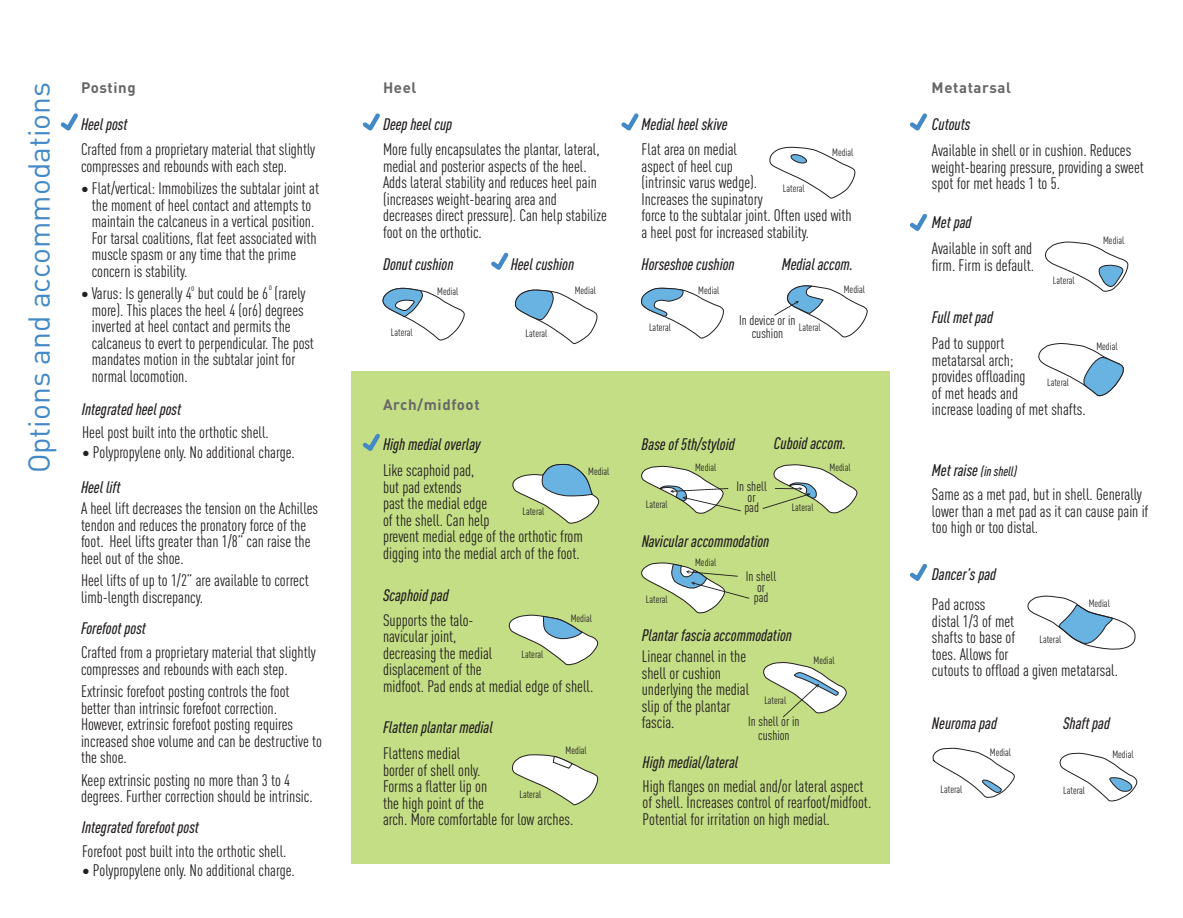
<style>
.page{position:relative;width:1183px;height:918px;background:#fff}
.page>*{position:absolute;margin:0;border:0;box-sizing:border-box;transform-origin:0 0}
.t1{font:30px "DIN Pro";color:#4389c8}
.t2{font:condensed 16.5px/16.5px "DIN Pro";color:#231f20}
.t3{font:italic 500 condensed 16.5px "DIN Pro";color:#231f20}
.t4{font:700 15px "DIN Pro";letter-spacing:.04em;color:#676767}
.t5{font:condensed 13.5px/10.5px "DIN Pro";color:#231f20;text-align:center}
.t6{font:italic 500 condensed 13.5px "DIN Pro";color:#231f20}
.t7{font:condensed 10.5px "DIN Pro";color:#231f20}
.t8{font:condensed 9px "DIN Pro";color:#231f20}
.s1{font-size:16.5px}
</style>
<div class="page">
<div style="left:351px;top:371px;width:538px;height:493px;background:#c4de85"></div>
<svg style="left:515px;top:289px;width:83px;height:56px"></svg>
<svg style="left:382px;top:287px;width:83px;height:54px"></svg>
<svg style="left:641px;top:288px;width:83px;height:51px"></svg>
<svg style="left:769px;top:147px;width:87px;height:52px"></svg>
<svg style="left:512px;top:463px;width:87px;height:61px"></svg>
<svg style="left:508px;top:614px;width:90px;height:52px"></svg>
<svg style="left:511px;top:754px;width:88px;height:52px"></svg>
<svg style="left:1044px;top:241px;width:84px;height:51px"></svg>
<svg style="left:1038px;top:343px;width:86px;height:54px"></svg>
<svg style="left:932px;top:747px;width:82px;height:51px"></svg>
<svg style="left:1059px;top:752px;width:78px;height:50px"></svg>
<svg style="left:1027px;top:595px;width:109px;height:55px"></svg>
<svg style="left:641px;top:562px;width:108px;height:52px"></svg>
<svg style="left:763px;top:662px;width:84px;height:56px"></svg>
<svg style="left:641px;top:465px;width:100px;height:49px"></svg>
<svg style="left:762px;top:464px;width:95px;height:50px"></svg>
<svg style="left:774px;top:285px;width:94px;height:53px"></svg>
<svg style="left:60px;top:113px;width:18px;height:18px"></svg>
<svg style="left:362px;top:113px;width:18px;height:18px"></svg>
<svg style="left:362px;top:433px;width:18px;height:18px"></svg>
<svg style="left:621px;top:113px;width:18px;height:18px"></svg>
<svg style="left:491px;top:252px;width:18px;height:18px"></svg>
<svg style="left:910px;top:563px;width:17px;height:18px"></svg>
<svg style="left:910px;top:213px;width:17px;height:18px"></svg>
<svg style="left:910px;top:113px;width:17px;height:18px"></svg>
<h1 class="t1" style="left:27px;top:473px;width:393px;rotate:-90deg">Options and accommodations</h1>
<p class="t4" style="left:81px;top:81px;width:56px">Posting</p>
<p class="t3" style="left:81px;top:117px;width:48px">Heel post</p>
<p class="t2" style="left:81px;top:143px;width:236px">Crafted from a proprietary material that slightly compresses and rebounds with each step.</p>
<p class="t2" style="left:92px;top:182px;width:229px;text-indent:-11px">• Flat/vertical: Immobilizes the subtalar joint at the moment of heel contact and attempts to maintain the calcaneus in a vertical position.<br>For tarsal coalitions, flat feet associated with muscle spasm or any time that the prime concern is stability.</p>
<p class="t2" style="left:81px;top:287px;width:226px">• Varus: Is generally 4 but could be 6 (rarely</p>
<p class="t8" style="left:191px;top:284px;width:5px">o</p>
<p class="t8" style="left:269px;top:284px;width:5px">o</p>
<p class="t2" style="left:92px;top:303px;width:224px">more). This places the heel 4 (or6) degrees inverted at heel contact and permits the calcaneus to evert to perpendicular. The post mandates motion in the subtalar joint for normal locomotion.</p>
<p class="t3" style="left:82px;top:402px;width:101px">Integrated heel post</p>
<p class="t2" style="left:82px;top:425px;width:188px">Heel post built into the orthotic shell.</p>
<p class="t2" style="left:82px;top:445px;width:214px">• Polypropylene only. No additional charge.</p>
<p class="t3" style="left:81px;top:480px;width:41px">Heel lift</p>
<p class="t2" style="left:81px;top:502px;width:238px">A heel lift decreases the tension on the Achilles tendon and reduces the pronatory force of the foot. Heel lifts greater than 1/8” can raise the heel out of the shoe.</p>
<p class="t2" style="left:81px;top:574px;width:229px">Heel lifts of up to 1/2” are available to correct limb-length discrepancy.</p>
<p class="t3" style="left:81px;top:622px;width:66px">Forefoot post</p>
<p class="t2" style="left:81px;top:646px;width:236px">Crafted from a proprietary material that slightly compresses and rebounds with each step.</p>
<p class="t2" style="left:81px;top:685px;width:242px">Extrinsic forefoot posting controls the foot better than intrinsic forefoot correction.<br>However, extrinsic forefoot posting requires increased shoe volume and can be destructive to the shoe.</p>
<p class="t2" style="left:81px;top:773px;width:233px">Keep extrinsic posting no more than 3 to 4 degrees. Further correction should be intrinsic.</p>
<p class="t3" style="left:82px;top:821px;width:119px">Integrated forefoot post</p>
<p class="t2" style="left:82px;top:844px;width:206px">Forefoot post built into the orthotic shell.</p>
<p class="t2" style="left:82px;top:864px;width:214px">• Polypropylene only. No additional charge.</p>
<p class="t4" style="left:383px;top:82px;width:35px">Heel</p>
<p class="t4" style="left:931px;top:81px;width:81px">Metatarsal</p>
<p class="t3" style="left:383px;top:118px;width:71px">Deep heel cup</p>
<p class="t3" style="left:641px;top:117px;width:87px">Medial heel skive</p>
<p class="t3" style="left:932px;top:118px;width:40px">Cutouts</p>
<p class="t2" style="left:383px;top:143px;width:225px">More fully encapsulates the plantar, lateral, medial and posterior aspects of the heel.<br>Adds lateral stability and reduces heel pain (increases weight-bearing area and decreases direct pressure). Can help stabilize foot on the orthotic.</p>
<p class="t2" style="left:641px;top:143px;width:212px">Flat area on medial<br>aspect of heel cup<br>(intrinsic varus wedge).<br>Increases the supinatory<br>force to the subtalar joint. Often used with a heel post for increased stability.</p>
<p class="t7" style="left:832px;top:147px;width:23px">Medial</p>
<p class="t7" style="left:783px;top:184px;width:23px">Lateral</p>
<p class="t3" style="left:383px;top:258px;width:72px">Donut cushion</p>
<p class="t3" style="left:510px;top:258px;width:65px">Heel cushion</p>
<p class="t3" style="left:641px;top:258px;width:95px">Horseshoe cushion</p>
<p class="t3" style="left:781px;top:258px;width:73px">Medial accom.</p>
<p class="t2" style="left:932px;top:143px;width:213px">Available in shell or in cushion. Reduces weight-bearing pressure, providing a sweet spot for met heads 1 to 5.</p>
<p class="t3" style="left:932px;top:215px;width:41px">Met pad</p>
<p class="t2" style="left:932px;top:241px;width:103px">Available in soft and firm. Firm is default.</p>
<p class="t7" style="left:1103px;top:236px;width:23px">Medial</p>
<p class="t7" style="left:437px;top:287px;width:23px">Medial</p>
<p class="t7" style="left:574px;top:286px;width:23px">Medial</p>
<p class="t7" style="left:698px;top:286px;width:23px">Medial</p>
<p class="t7" style="left:843px;top:285px;width:23px">Medial</p>
<p class="t7" style="left:1052px;top:276px;width:23px">Lateral</p>
<p class="t7" style="left:391px;top:328px;width:23px">Lateral</p>
<p class="t4" style="left:383px;top:399px;width:98px">Arch/midfoot</p>
<p class="t7" style="left:525px;top:329px;width:23px">Lateral</p>
<p class="t7" style="left:649px;top:323px;width:23px">Lateral</p>
<p class="t5" style="left:739px;top:314px;width:58px;line-height:13.5px">In device or in cushion</p>
<p class="t7" style="left:798px;top:323px;width:23px">Lateral</p>
<p class="t3" style="left:932px;top:311px;width:63px">Full met pad</p>
<p class="t2" style="left:932px;top:337px;width:155px">Pad to support<br>metatarsal arch;<br>provides offloading<br>of met heads and<br>increase loading of met shafts.</p>
<p class="t7" style="left:1047px;top:378px;width:23px">Lateral</p>
<p class="t7" style="left:1096px;top:342px;width:23px">Medial</p>
<p class="t3" style="left:383px;top:438px;width:99px">High medial overlay</p>
<p class="t3" style="left:641px;top:437px;width:95px">Base of 5th/styloid</p>
<p class="t3" style="left:774px;top:437px;width:74px">Cuboid accom.</p>
<p class="t2" style="left:383px;top:464px;width:201px">Like scaphoid pad,<br>but pad extends<br>past the medial edge<br>of the shell. Can help<br>prevent medial edge of the orthotic from digging into the medial arch of the foot.</p>
<p class="t7" style="left:588px;top:467px;width:23px">Medial</p>
<p class="t7" style="left:522px;top:507px;width:23px">Lateral</p>
<p class="t7" style="left:646px;top:500px;width:23px">Lateral</p>
<p class="t7" style="left:695px;top:463px;width:23px">Medial</p>
<p class="t5" style="left:736px;top:483px;width:32px">In shell or<br>pad</p>
<p class="t3" style="left:641px;top:534px;width:129px">Navicular accommodation</p>
<p class="t7" style="left:695px;top:558px;width:23px">Medial</p>
<p class="t7" style="left:791px;top:503px;width:23px">Lateral</p>
<p class="t7" style="left:829px;top:463px;width:23px">Medial</p>
<p class="t6" style="left:932px;top:466px;width:86px"><span class="s1">Met raise</span> (in shell)</p>
<p class="t2" style="left:932px;top:488px;width:218px">Same as a met pad, but in shell. Generally lower than a met pad as it can cause pain if too high or too distal.</p>
<p class="t3" style="left:383px;top:588px;width:67px">Scaphoid pad</p>
<p class="t2" style="left:383px;top:613px;width:212px">Supports the talo-<br>navicular joint,<br>decreasing the medial<br>displacement of the<br>midfoot. Pad ends at medial edge of shell.</p>
<p class="t7" style="left:570px;top:614px;width:23px">Medial</p>
<p class="t7" style="left:521px;top:650px;width:23px">Lateral</p>
<p class="t3" style="left:383px;top:720px;width:111px">Flatten plantar medial</p>
<p class="t3" style="left:932px;top:568px;width:66px">Dancer’s pad</p>
<p class="t5" style="left:746px;top:572px;width:32px">In shell or<br>pad</p>
<p class="t7" style="left:646px;top:595px;width:23px">Lateral</p>
<p class="t7" style="left:1088px;top:599px;width:23px">Medial</p>
<p class="t7" style="left:1039px;top:635px;width:23px">Lateral</p>
<p class="t2" style="left:932px;top:598px;width:188px">Pad across<br>distal 1/3 of met<br>shafts to base of<br>toes. Allows for<br>cutouts to offload a given metatarsal.</p>
<p class="t3" style="left:641px;top:629px;width:152px">Plantar fascia accommodation</p>
<p class="t2" style="left:641px;top:649px;width:109px">Linear channel in the shell or cushion underlying the medial slip of the plantar fascia.</p>
<p class="t7" style="left:813px;top:656px;width:23px">Medial</p>
<p class="t7" style="left:764px;top:696px;width:23px">Lateral</p>
<p class="t5" style="left:748px;top:716px;width:53px;line-height:13.5px">In shell or in cushion</p>
<p class="t3" style="left:932px;top:717px;width:66px">Neuroma pad</p>
<p class="t3" style="left:1062px;top:717px;width:49px">Shaft pad</p>
<p class="t7" style="left:565px;top:746px;width:23px">Medial</p>
<p class="t2" style="left:383px;top:747px;width:192px">Flattens medial<br>border of shell only.<br>Forms a flatter lip on<br>the high point of the<br>arch. More comfortable for low arches.</p>
<p class="t7" style="left:519px;top:789px;width:23px">Lateral</p>
<p class="t3" style="left:642px;top:755px;width:97px">High medial/lateral</p>
<p class="t2" style="left:642px;top:779px;width:230px">High flanges on medial and/or lateral aspect of shell. Increases control of rearfoot/midfoot.<br>Potential for irritation on high medial.</p>
<p class="t7" style="left:940px;top:785px;width:23px">Lateral</p>
<p class="t7" style="left:989px;top:748px;width:23px">Medial</p>
<p class="t7" style="left:1063px;top:786px;width:23px">Lateral</p>
<p class="t7" style="left:1112px;top:750px;width:23px">Medial</p>
</div>
